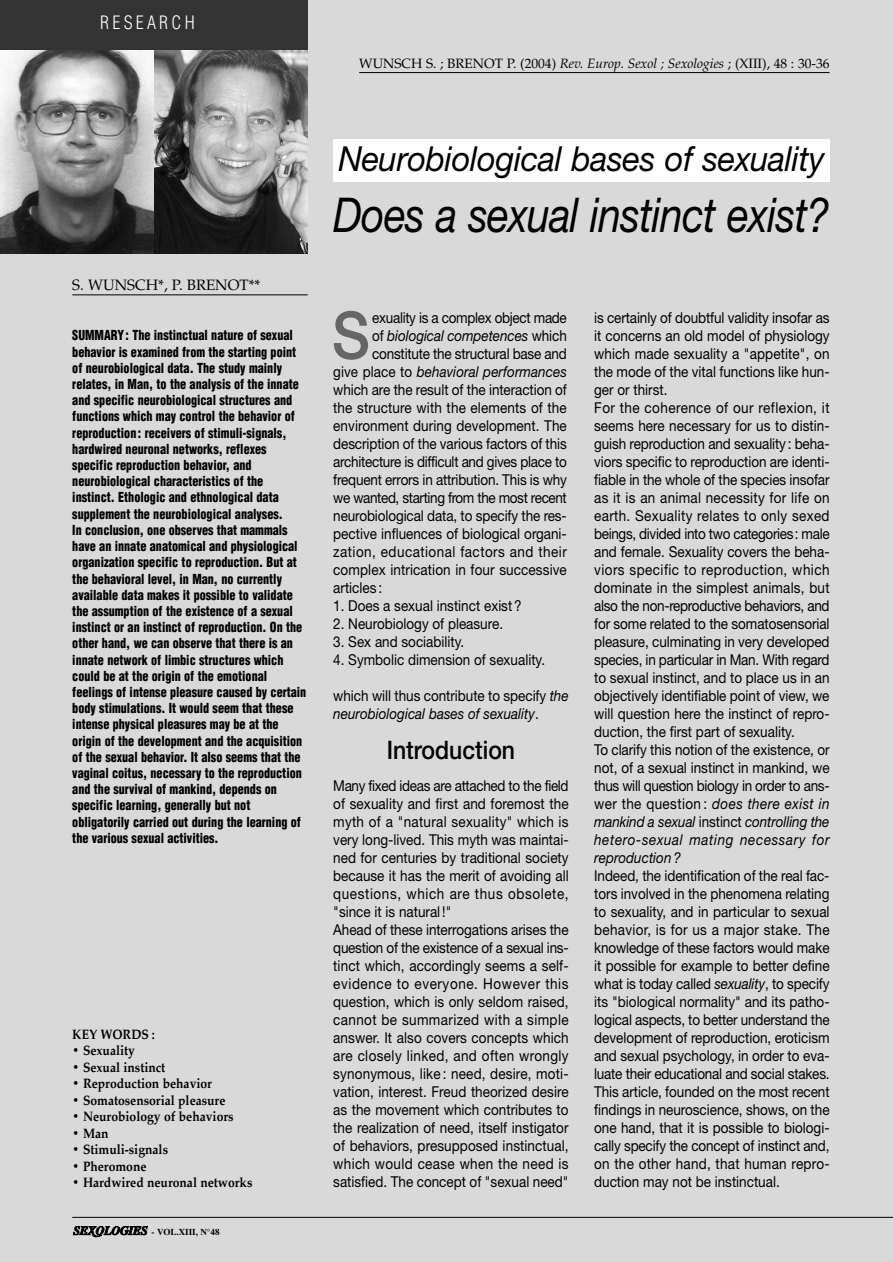
<style>
.page{position:relative;width:893px;height:1262px;background:#fff}
.page>*{position:absolute;margin:0;border:0;box-sizing:border-box;transform-origin:0 0}
.t1{font:500 65.4px "Helvetica Neue";color:#666;scale:.9 1}
.t2{font:italic 48px "Helvetica Neue";letter-spacing:-.015em;color:#000;scale:.85 1}
.t3{font:italic 34.5px "Helvetica Neue";letter-spacing:-.01em;color:#000;scale:.95 1}
.t4{font:500 25.5px "Helvetica Neue";color:#000;scale:.9 1}
.t5{font:300 condensed 18px "Helvetica";letter-spacing:.175em;color:#fff}
.t6{font:15px/18px "Helvetica Neue";color:#000;scale:.9 1}
.t7{font:italic 15px/18px "Helvetica Neue";color:#000;scale:.9 1}
.t8{font:15px "Helvetica Neue";letter-spacing:-.02em;color:#000;scale:.9 1}
.t9{font:15px "Helvetica Neue";letter-spacing:-.03em;color:#000;scale:.9 1}
.t10{font:15px "Helvetica Neue";letter-spacing:.035em;color:#000;scale:.9 1}
.t11{font:15px "Helvetica Neue";letter-spacing:-.025em;color:#000;scale:.9 1}
.t12{font:15px "Palatino";color:#000}
.t13{font:900 condensed 13.5px/16.2px "Helvetica";color:#000;scale:.9 1}
.t14{font:700 13.5px "Palatino";color:#000;scale:.9 1}
.t15{font:13.5px "Palatino";color:#000}
.t16{font:700 9px "Times";color:#000}
.s1{font-style:italic}
.s2{font-style:normal}
</style>
<div class="page">
<div style="left:0;top:0;width:892px;height:1262px;background:#d9d9d9"></div>
<hr style="left:72px;top:1217px;width:820px;height:1px;background:#000">
<hr style="left:72px;top:294px;width:236px;height:1px;background:#000">
<hr style="left:359px;top:72px;width:470px;height:1px;background:#000">
<svg style="left:73px;top:1226px;width:74px;height:12px"></svg>
<img style="left:153px;top:50px;width:155px;height:204px">
<img style="left:0;top:50px;width:153px;height:204px">
<div style="left:0;top:0;width:308px;height:50px;background:#333"></div>
<div style="left:333px;top:139px;width:496px;height:42px;background:#fff"></div>
<p class="t5" style="left:100px;top:15px;width:96px">RESEARCH</p>
<p class="t15" style="left:359px;top:58px;width:472px">WUNSCH S. ; BRENOT P. (2004) <span class="s1">Rev. Europ. Sexol ; Sexologies</span> ; (XIII), 48 : 30-36</p>
<p class="t12" style="left:72px;top:279px;width:190px">S. WUNSCH*, P. BRENOT**</p>
<p class="t13" style="left:72px;top:328px;width:261px">SUMMARY : The instinctual nature of sexual behavior is examined from the starting point of neurobiological data. The study mainly relates, in Man, to the analysis of the innate and specific neurobiological structures and functions which may control the behavior of reproduction : receivers of stimuli-signals, hardwired neuronal networks, reflexes specific reproduction behavior, and neurobiological characteristics of the instinct. Ethologic and ethnological data supplement the neurobiological analyses.<br>In conclusion, one observes that mammals have an innate anatomical and physiological organization specific to reproduction. But at the behavioral level, in Man, no currently available data makes it possible to validate the assumption of the existence of a sexual instinct or an instinct of reproduction. On the other hand, we can observe that there is an innate network of limbic structures which could be at the origin of the emotional feelings of intense pleasure caused by certain body stimulations. It would seem that these intense physical pleasures may be at the origin of the development and the acquisition of the sexual behavior. It also seems that the vaginal coitus, necessary to the reproduction and the survival of mankind, depends on specific learning, generally but not obligatorily carried out during the learning of the various sexual activities.</p>
<p class="t14" style="left:72px;top:1027px;width:93px">KEY WORDS :</p>
<p class="t14" style="left:72px;top:1044px;width:71px">• Sexuality</p>
<p class="t14" style="left:72px;top:1060px;width:105px">• Sexual instinct</p>
<p class="t14" style="left:72px;top:1077px;width:157px">• Reproduction behavior</p>
<p class="t14" style="left:72px;top:1093px;width:172px">• Somatosensorial pleasure</p>
<p class="t14" style="left:72px;top:1110px;width:181px">• Neurobiology of behaviors</p>
<p class="t14" style="left:72px;top:1126px;width:42px">• Man</p>
<p class="t14" style="left:72px;top:1143px;width:108px">• Stimuli-signals</p>
<p class="t14" style="left:72px;top:1159px;width:84px">• Pheromone</p>
<p class="t14" style="left:72px;top:1176px;width:202px">• Hardwired neuronal networks</p>
<p class="t16" style="left:152px;top:1228px;width:69px">- VOL.XIII, N°48</p>
<h3 class="t3" style="left:338px;top:146px;width:513px">Neurobiological bases of sexuality</h3>
<h2 class="t2" style="left:333px;top:197px;width:585px">Does a sexual instinct exist?</h2>
<h1 class="t1" style="left:332px;top:312px;width:44px">S</h1>
<p class="t11" style="left:372px;top:312px;width:218px">exuality is a complex object made</p>
<p class="t7" style="left:372px;top:328px;width:218px"><span class="s2">of</span> biological competences <span class="s2">which</span></p>
<p class="t6" style="left:372px;top:346px;width:218px">constitute the structural base and</p>
<p class="t7" style="left:333px;top:364px;width:261px"><span class="s2">give place to</span> behavioral performances</p>
<p class="t6" style="left:333px;top:382px;width:261px">which are the result of the interaction of</p>
<p class="t6" style="left:333px;top:400px;width:261px">the structure with the elements of the</p>
<p class="t6" style="left:333px;top:418px;width:261px">environment during development. The</p>
<p class="t6" style="left:333px;top:436px;width:261px">description of the various factors of this</p>
<p class="t8" style="left:333px;top:456px;width:261px">architecture is difficult and gives place to</p>
<p class="t6" style="left:333px;top:472px;width:261px">frequent errors in attribution. This is why</p>
<p class="t9" style="left:333px;top:492px;width:261px">we wanted, starting from the most recent</p>
<p class="t6" style="left:333px;top:508px;width:261px">neurobiological data, to specify the res-</p>
<p class="t6" style="left:333px;top:526px;width:261px">pective influences of biological organi-</p>
<p class="t10" style="left:333px;top:546px;width:261px">zation, educational factors and their</p>
<p class="t6" style="left:333px;top:562px;width:261px">complex intrication in four successive</p>
<p class="t6" style="left:333px;top:580px;width:56px">articles :</p>
<p class="t6" style="left:333px;top:598px;width:211px">1. Does a sexual instinct exist ?</p>
<p class="t6" style="left:333px;top:616px;width:190px">2. Neurobiology of pleasure.</p>
<p class="t6" style="left:333px;top:634px;width:147px">3. Sex and sociability.</p>
<p class="t6" style="left:333px;top:652px;width:237px">4. Symbolic dimension of sexuality.</p>
<p class="t7" style="left:333px;top:688px;width:263px"><span class="s2">which will thus contribute to specify</span> the neurobiological bases of sexuality<span class="s2">.</span></p>
<h3 class="t4" style="left:387px;top:741px;width:144px">Introduction</h3>
<p class="t6" style="left:333px;top:778px;width:263px">Many fixed ideas are attached to the field of sexuality and first and foremost the myth of a "natural sexuality" which is very long-lived. This myth was maintai&shy;ned for centuries by traditional society because it has the merit of avoiding all questions, which are thus obsolete, "since it is natural !"<br>Ahead of these interrogations arises the question of the existence of a sexual ins&shy;tinct which, accordingly seems a self&shy;evidence to everyone. However this question, which is only seldom raised, cannot be summarized with a simple answer. It also covers concepts which are closely linked, and often wrongly synonymous, like : need, desire, moti&shy;vation, interest. Freud theorized desire as the movement which contributes to the realization of need, itself instigator of behaviors, presupposed instinctual, which would cease when the need is satisfied. The concept of "sexual need"</p>
<p class="t6" style="left:594px;top:310px;width:263px">is certainly of doubtful validity insofar as it concerns an old model of physiology which made sexuality a "appetite", on the mode of the vital functions like hun&shy;ger or thirst.<br>For the coherence of our reflexion, it seems here necessary for us to distin&shy;guish reproduction and sexuality: beha&shy;viors specific to reproduction are identi&shy;fiable in the whole of the species insofar as it is an animal necessity for life on earth. Sexuality relates to only sexed beings, divided into two categories: male and female. Sexuality covers the beha&shy;viors specific to reproduction, which dominate in the simplest animals, but also the non-reproductive behaviors, and for some related to the somatosensorial pleasure, culminating in very developed species, in particular in Man. With regard to sexual instinct, and to place us in an objectively identifiable point of view, we will question here the instinct of repro&shy;duction, the first part of sexuality.<br>To clarify this notion of the existence, or not, of a sexual instinct in mankind, we thus will question biology in order to ans&shy;wer the question : <span class="s1">does there exist in mankind a sexual</span> instinct <span class="s1">controlling the hetero-sexual mating necessary for reproduction ?</span></p>
<p class="t6" style="left:594px;top:868px;width:263px;text-align:justify">Indeed, the identification of the real fac&shy;tors involved in the phenomena relating to sexuality, and in particular to sexual behavior, is for us a major stake. The knowledge of these factors would make it possible for example to better define what is today called <span class="s1">sexuality</span>, to specify its "biological normality" and its patho&shy;logical aspects, to better understand the development of reproduction, eroticism and sexual psychology, in order to eva&shy;luate their educational and social stakes.<br>This article, founded on the most recent findings in neuroscience, shows, on the one hand, that it is possible to biologi&shy;cally specify the concept of instinct and, on the other hand, that human repro&shy;duction may not be instinctual.</p>
</div>
